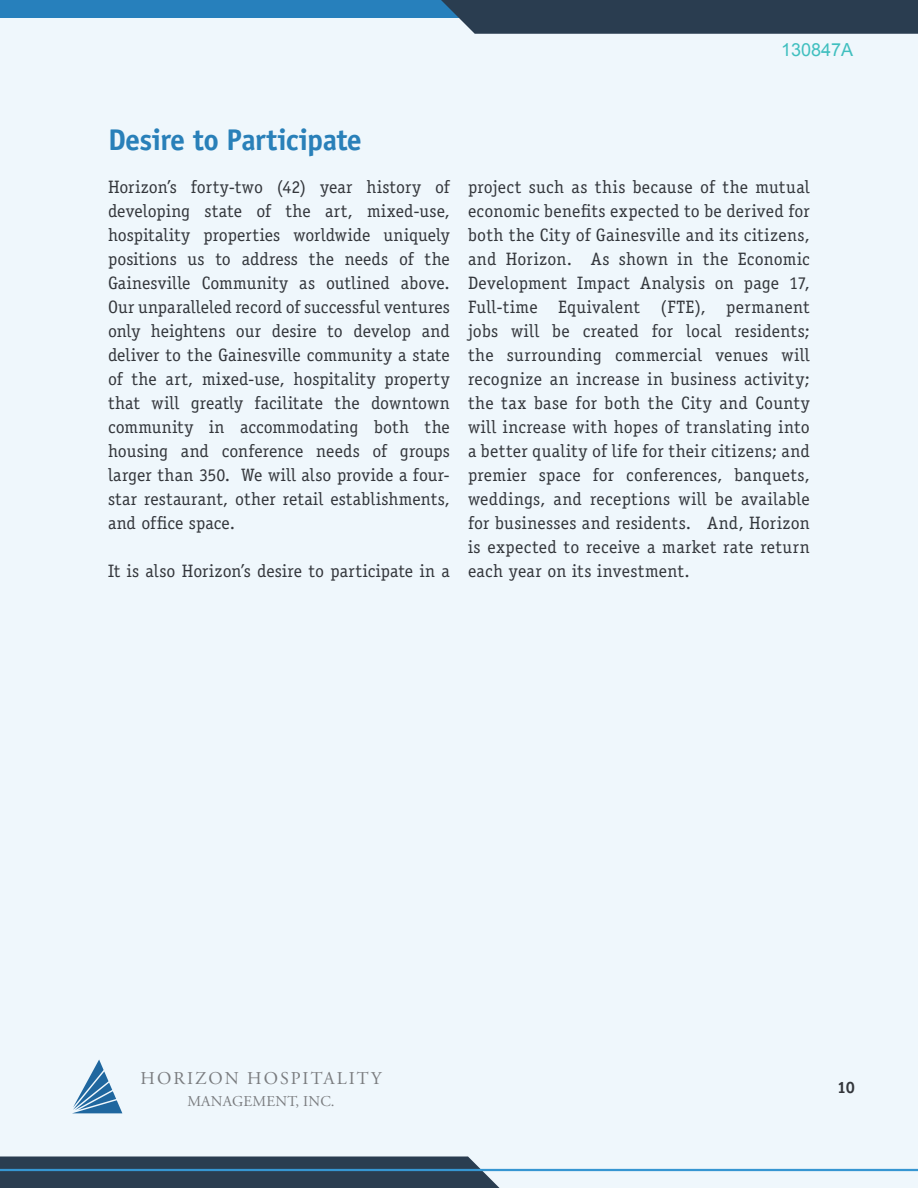
<style>
.page{position:relative;width:918px;height:1188px;background:#eff7fc}
.page>*{position:absolute;margin:0;border:0;box-sizing:border-box;transform-origin:0 0}
.t1{font:700 30px "Officina Sans";letter-spacing:-.025em;color:#2980b9}
.t2{font:18px/24px "Officina Serif Std";letter-spacing:.01em;color:#33363b;text-align:justify}
.t3{font:18px "Adobe Garamond Pro";letter-spacing:.115em;color:#7a7c7f}
.t4{font:18px "Arial";color:#40bfbf}
.t5{font:700 16.5px "Officina Serif Std";color:#33363b}
.t6{font:15px "Adobe Garamond Pro";letter-spacing:.015em;color:#7a7c7f}
</style>
<div class="page">
<svg style="left:73px;top:1060px;width:49px;height:53px"></svg>
<div style="left:0;top:0;width:918px;height:18px;background:#2780bc"></div>
<div style="left:441px;top:0;width:477px;height:34px;background:#2a3d50"></div>
<svg style="left:0;top:1156px;width:518px;height:32px;background:#3a4c5f"></svg>
<hr style="left:0;top:1169px;width:918px;height:2px;background:#3696d2">
<p class="t4" style="left:781px;top:38px;width:74px">130847A</p>
<h1 class="t1" style="left:108px;top:121px;width:255px">Desire to Participate</h1>
<p class="t2" style="left:108px;top:175px;width:343px">Horizon’s forty-two (42) year history of developing state of the art, mixed-use, hospitality properties worldwide uniquely positions us to address the needs of the Gainesville Community as outlined above.<br>Our unparalleled record of successful ventures only heightens our desire to develop and deliver to the Gainesville community a state of the art, mixed-use, hospitality property that will greatly facilitate the downtown community in accommodating both the housing and conference needs of groups larger than 350. We will also provide a four&shy;star restaurant, other retail establishments, and office space.</p>
<p class="t2" style="left:108px;top:559px;width:343px">It is also Horizon’s desire to participate in a</p>
<p class="t2" style="left:468px;top:175px;width:343px">project such as this because of the mutual economic benefits expected to be derived for both the City of Gainesville and its citizens, and Horizon. As shown in the Economic Development Impact Analysis on page 17, Full-time Equivalent (FTE), permanent jobs will be created for local residents; the surrounding commercial venues will recognize an increase in business activity; the tax base for both the City and County will increase with hopes of translating into a better quality of life for their citizens; and premier space for conferences, banquets, weddings, and receptions will be available for businesses and residents. And, Horizon is expected to receive a market rate return each year on its investment.</p>
<p class="t3" style="left:141px;top:1068px;width:242px">HORIZON HOSPITALITY</p>
<p class="t6" style="left:187px;top:1092px;width:149px">MANAGEMENT, INC.</p>
<p class="t5" style="left:837px;top:1077px;width:19px">10</p>
</div>
